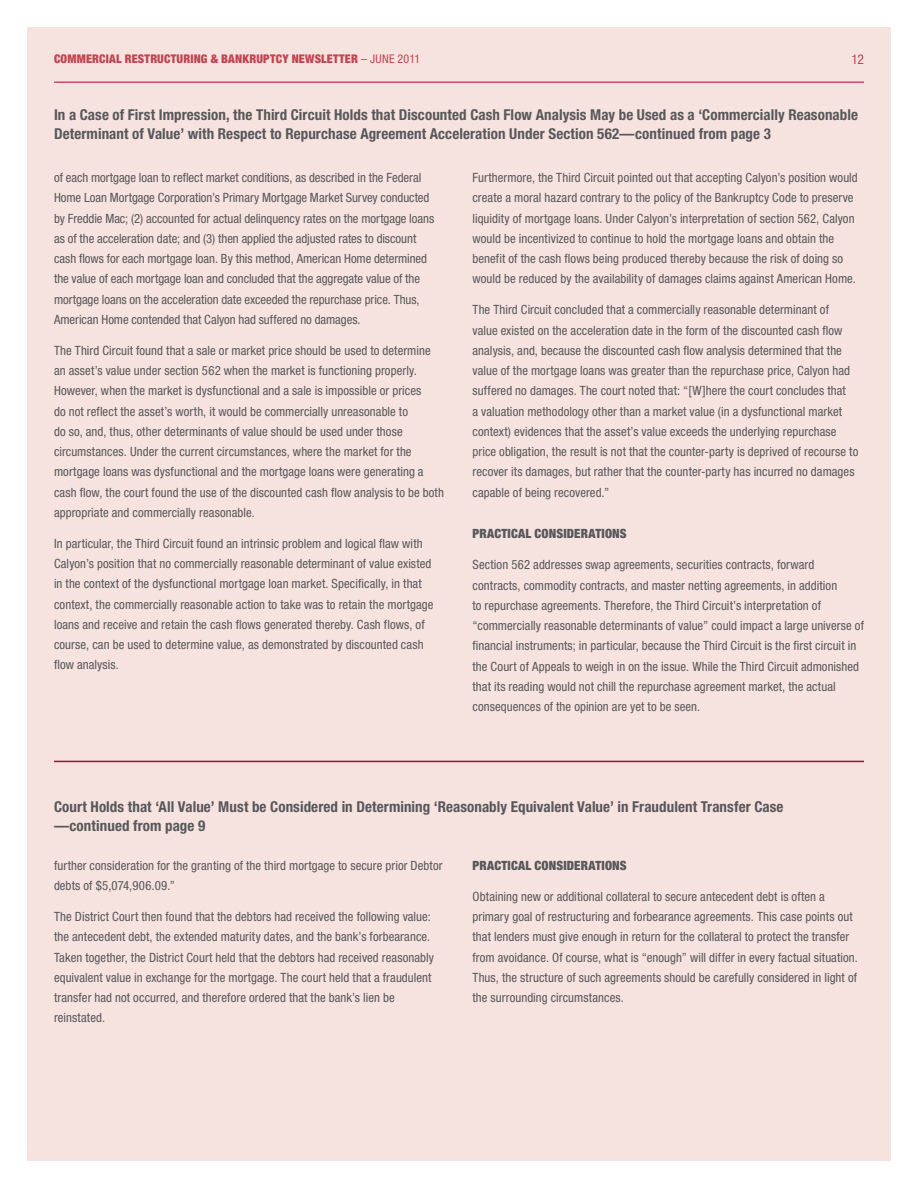
<style>
.page{position:relative;width:918px;height:1188px;background:#fff}
.page>*{position:absolute;margin:0;border:0;box-sizing:border-box;transform-origin:0 0}
.page_subheads{font:700 condensed 15px/19.5px "Helvetica Neue LT Std";letter-spacing:.005em;color:#57585a}
.t1{font:condensed 13.5px "Helvetica Neue LT Std";color:#c04651}
.body{font:condensed 12.75px/20.2px "Helvetica Neue LT Std";letter-spacing:.005em;color:#57585a}
.subhead{font:900 condensed 12.75px "Helvetica Neue LT Std";letter-spacing:.01em;color:#57585a}
.t2{font:900 condensed 12px "Helvetica Neue LT Std";letter-spacing:.015em;color:#c04651}
.s1{font-weight:400}
</style>
<div class="page">
<div style="left:27px;top:27px;width:864px;height:1134px;background:#f6e2df"></div>
<hr style="left:54px;top:82px;width:810px;height:1px;background:#b30437">
<hr style="left:54px;top:761px;width:810px;height:1px;background:#b30437">
<p class="t2" style="left:54px;top:51px;width:368px">COMMERCIAL RESTRUCTURING &amp; BANKRUPTCY NEWSLETTER <span class="s1">– JUNE 2011</span></p>
<p class="t1" style="left:852px;top:51px;width:14px">12</p>
<p class="page_subheads" style="left:54px;top:104px;width:806px">In a Case of First Impression, the Third Circuit Holds that Discounted Cash Flow Analysis May be Used as a ‘Commercially Reasonable<br>Determinant of Value’ with Respect to Repurchase Agreement Acceleration Under Section 562—continued from page 3</p>
<p class="body" style="left:54px;top:167px;width:382px">of each mortgage loan to reflect market conditions, as described in the Federal Home Loan Mortgage Corporation’s Primary Mortgage Market Survey conducted by Freddie Mac; (2) accounted for actual delinquency rates on the mortgage loans as of the acceleration date; and (3) then applied the adjusted rates to discount cash flows for each mortgage loan. By this method, American Home determined the value of each mortgage loan and concluded that the aggregate value of the mortgage loans on the acceleration date exceeded the repurchase price. Thus, American Home contended that Calyon had suffered no damages.</p>
<p class="body" style="left:54px;top:340px;width:392px">The Third Circuit found that a sale or market price should be used to determine an asset’s value under section 562 when the market is functioning properly.<br>However, when the market is dysfunctional and a sale is impossible or prices<br>do not reflect the asset’s worth, it would be commercially unreasonable to<br>do so, and, thus, other determinants of value should be used under those circumstances. Under the current circumstances, where the market for the mortgage loans was dysfunctional and the mortgage loans were generating a cash flow, the court found the use of the discounted cash flow analysis to be both appropriate and commercially reasonable.</p>
<p class="body" style="left:54px;top:533px;width:381px">In particular, the Third Circuit found an intrinsic problem and logical flaw with Calyon’s position that no commercially reasonable determinant of value existed in the context of the dysfunctional mortgage loan market. Specifically, in that context, the commercially reasonable action to take was to retain the mortgage loans and receive and retain the cash flows generated thereby. Cash flows, of course, can be used to determine value, as demonstrated by discounted cash flow analysis.</p>
<p class="body" style="left:472px;top:167px;width:387px">Furthermore, the Third Circuit pointed out that accepting Calyon’s position would create a moral hazard contrary to the policy of the Bankruptcy Code to preserve liquidity of mortgage loans. Under Calyon’s interpretation of section 562, Calyon would be incentivized to continue to hold the mortgage loans and obtain the benefit of the cash flows being produced thereby because the risk of doing so would be reduced by the availability of damages claims against American Home.</p>
<p class="body" style="left:472px;top:300px;width:387px">The Third Circuit concluded that a commercially reasonable determinant of<br>value existed on the acceleration date in the form of the discounted cash flow analysis, and, because the discounted cash flow analysis determined that the value of the mortgage loans was greater than the repurchase price, Calyon had suffered no damages. The court noted that: “[W]here the court concludes that<br>a valuation methodology other than a market value (in a dysfunctional market context) evidences that the asset’s value exceeds the underlying repurchase price obligation, the result is not that the counter-party is deprived of recourse to recover its damages, but rather that the counter-party has incurred no damages capable of being recovered.”</p>
<p class="subhead" style="left:472px;top:526px;width:156px">PRACTICAL CONSIDERATIONS</p>
<p class="body" style="left:472px;top:555px;width:393px">Section 562 addresses swap agreements, securities contracts, forward contracts, commodity contracts, and master netting agreements, in addition<br>to repurchase agreements. Therefore, the Third Circuit’s interpretation of “commercially reasonable determinants of value” could impact a large universe of financial instruments; in particular, because the Third Circuit is the first circuit in the Court of Appeals to weigh in on the issue. While the Third Circuit admonished that its reading would not chill the repurchase agreement market, the actual consequences of the opinion are yet to be seen.</p>
<p class="page_subheads" style="left:54px;top:797px;width:731px">Court Holds that ‘All Value’ Must be Considered in Determining ‘Reasonably Equivalent Value’ in Fraudulent Transfer Case —continued from page 9</p>
<p class="body" style="left:54px;top:855px;width:390px">further consideration for the granting of the third mortgage to secure prior Debtor debts of $5,074,906.09.”</p>
<p class="body" style="left:54px;top:906px;width:382px">The District Court then found that the debtors had received the following value: the antecedent debt, the extended maturity dates, and the bank’s forbearance.<br>Taken together, the District Court held that the debtors had received reasonably equivalent value in exchange for the mortgage. The court held that a fraudulent transfer had not occurred, and therefore ordered that the bank’s lien be reinstated.</p>
<p class="subhead" style="left:472px;top:857px;width:156px">PRACTICAL CONSIDERATIONS</p>
<p class="body" style="left:472px;top:886px;width:387px">Obtaining new or additional collateral to secure antecedent debt is often a primary goal of restructuring and forbearance agreements. This case points out that lenders must give enough in return for the collateral to protect the transfer from avoidance. Of course, what is “enough” will differ in every factual situation.<br>Thus, the structure of such agreements should be carefully considered in light of the surrounding circumstances.</p>
</div>
